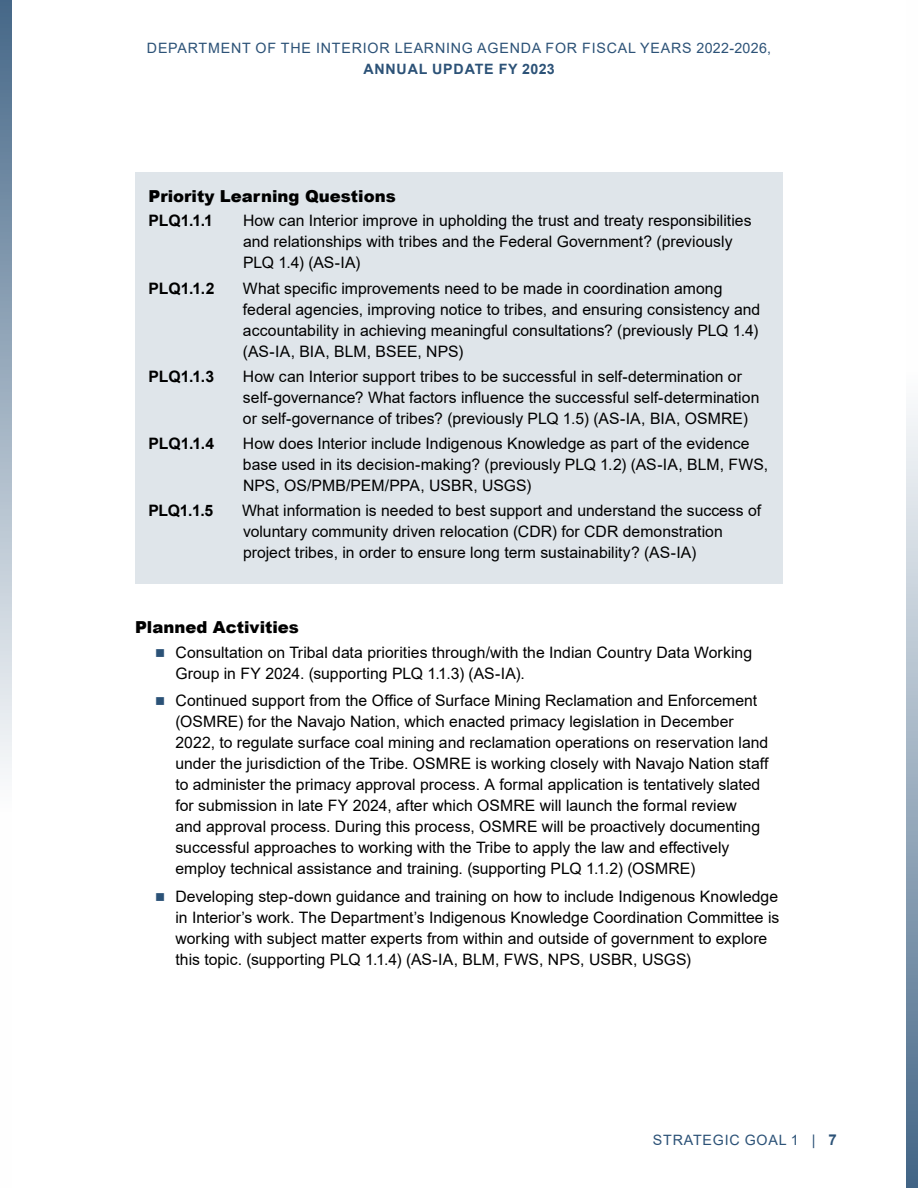
<style>
.page{position:relative;width:918px;height:1188px;background:#fff}
.page>*{position:absolute;margin:0;border:0;box-sizing:border-box;transform-origin:0 0}
.t1{font:900 16.5px "Arial";color:#000}
.t2{font:15.75px/21px "Arial";color:#000}
.t3{font:700 15.75px "Arial";color:#000}
.t4{font:14.25px "Arial";letter-spacing:.055em;color:#2c5277}
.t5{font:700 14.25px "Arial";letter-spacing:.055em;color:#2c5277}
.s1{font-style:inherit}
.s2{font-weight:700;font-size:15px}
</style>
<div class="page">
<div style="left:135px;top:172px;width:648px;height:411px;background:#dfe5ea"></div>
<svg style="left:906px;top:411px;width:12px;height:777px;background:#9aacbe"></svg>
<svg style="left:0;top:0;width:12px;height:772px;background:#9caebf"></svg>
<p class="t4" style="left:147px;top:38px;width:626px">DEPARTMENT OF THE INTERIOR LEARNING AGENDA FOR FISCAL YEARS 2022-2026,</p>
<p class="t5" style="left:363px;top:59px;width:193px">ANNUAL UPDATE FY 2023</p>
<h4 class="t1" style="left:148px;top:184px;width:249px">Priority Learning Questions</h4>
<h5 class="t3" style="left:148px;top:210px;width:66px">PLQ1.1.1</h5>
<p class="t2" style="left:243px;top:210px;width:510px">How can Interior improve in upholding the trust and treaty responsibilities and relationships with tribes and the Federal Government? (previously<br>PLQ 1.4) (AS-IA)</p>
<h5 class="t3" style="left:148px;top:277px;width:67px">PLQ1.1.2</h5>
<p class="t2" style="left:243px;top:277px;width:519px">What specific improvements need to be made in coordination among federal agencies, improving notice to tribes, and ensuring consistency and accountability in achieving meaningful consultations? (previously PLQ 1.4) (AS-IA, BIA, BLM, BSEE, NPS)</p>
<h5 class="t3" style="left:148px;top:365px;width:67px">PLQ1.1.3</h5>
<p class="t2" style="left:243px;top:366px;width:518px">How can Interior support tribes to be successful in self-determination or self-governance? What factors influence the successful self-determination or self-governance of tribes? (previously PLQ 1.5) (AS-IA, BIA, OSMRE)</p>
<h5 class="t3" style="left:148px;top:433px;width:67px">PLQ1.1.4</h5>
<p class="t2" style="left:243px;top:433px;width:527px">How does Interior include Indigenous Knowledge as part of the evidence base used in its decision-making? (previously PLQ 1.2) (AS-IA, BLM, FWS,<br>NPS, OS/PMB/PEM/PPA, USBR, USGS)</p>
<p class="t3" style="left:149px;top:500px;width:66px">PLQ1.1.5</p>
<p class="t2" style="left:242px;top:500px;width:521px">What information is needed to best support <span class="s1">and</span> understand the success of voluntary community driven relocation (CDR) for CDR demonstration project tribes, in order to ensure long term sustainability? (AS-IA)</p>
<h4 class="t1" style="left:135px;top:616px;width:166px">Planned Activities</h4>
<p class="t2" style="left:176px;top:642px;width:578px">Consultation on Tribal data priorities through/with the Indian Country Data Working<br>Group in FY 2024. (supporting PLQ 1.1.3) (AS-IA).</p>
<p class="t2" style="left:175px;top:690px;width:595px">Continued support from the Office of Surface Mining Reclamation and Enforcement (OSMRE) for the Navajo Nation, which enacted primacy legislation in December 2022, to regulate surface coal mining and reclamation operations on reservation land under the jurisdiction of the Tribe. OSMRE is working closely with Navajo Nation staff to administer the primacy approval process. A formal application is tentatively slated for submission in late FY 2024, after which OSMRE will launch the formal review<br>and approval process. During this process, OSMRE will be proactively documenting successful approaches to working with the Tribe to apply the law and effectively employ technical assistance and training. (supporting PLQ 1.1.2) (OSMRE)</p>
<p class="t2" style="left:176px;top:886px;width:606px">Developing step-down guidance and training on how to include Indigenous Knowledge in Interior’s work. The Department’s Indigenous Knowledge Coordination Committee is working with subject matter experts from within and outside of government to explore this topic. (supporting PLQ 1.1.4) (AS-IA, BLM, FWS, NPS, USBR, USGS)</p>
<p class="t4" style="left:653px;top:1130px;width:186px">STRATEGIC GOAL 1 | <span class="s2">7</span></p>
</div>
